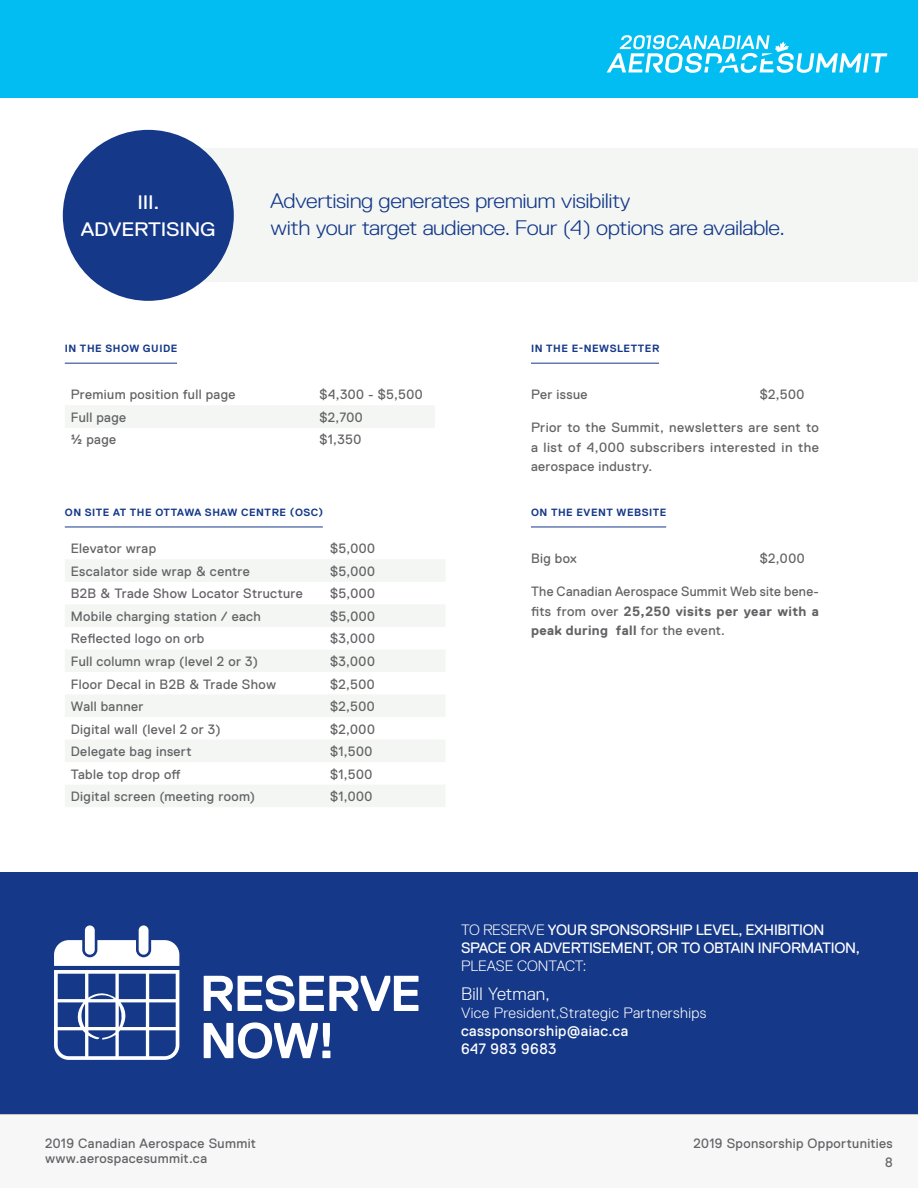
<style>
.page{position:relative;width:918px;height:1188px;background:#fff}
.page>*{position:absolute;margin:0;border:0;box-sizing:border-box;transform-origin:0 0}
.t1{font:700 50.25px/47.1px "Replica Pro";letter-spacing:-.03em;color:#fff}
.t2{font:300 21px/27px "Replica Pro";letter-spacing:-.02em;color:#153889;scale:1.1 1}
.t3{font:19.5px/27px "Replica Pro";letter-spacing:-.01em;color:#fff;text-align:center;scale:1.1 1}
.t4{font:300 18px "Replica Pro";letter-spacing:.01em;color:#fff}
.t5{font:15px/18px "Replica Pro";letter-spacing:-.02em;color:#fff}
.t6{font:300 15px "Replica Pro";letter-spacing:.02em;color:#fff}
.t7{font:15px/18px "Replica Pro";letter-spacing:.025em;color:#fff}
.t8{font:300 15px "Replica Pro";color:#fff}
.t9{font:13.5px/19.5px "Replica Pro";letter-spacing:.025em;color:#636366;text-align:justify}
.t10{font:700 10.5px "Replica Pro";letter-spacing:.05em;color:#153889}
.s1{font-weight:700}
.s2{font-weight:300}
</style>
<div class="page">
<div style="left:0;top:0;width:918px;height:97px;background:#01bdf2"></div>
<svg style="left:607px;top:35px;width:280px;height:38px"></svg>
<div style="left:0;top:1114px;width:918px;height:74px;background:#f7f7f8"></div>
<div style="left:0;top:873px;width:918px;height:241px;background:#153889"></div>
<div style="left:184px;top:149px;width:734px;height:133px;background:#f3f6f3"></div>
<div style="left:63px;top:130px;width:171px;height:171px;background:#153889;border-radius:50%"></div>
<hr style="left:65px;top:363px;width:112px;height:1px;background:#153889">
<div style="left:65px;top:406px;width:370px;height:22px;background:#f3f6f3"></div>
<hr style="left:65px;top:527px;width:258px;height:1px;background:#153889">
<svg style="left:65px;top:560px;width:380px;height:202px;fill:#f3f6f3"></svg>
<div style="left:65px;top:785px;width:380px;height:22px;background:#f3f6f3"></div>
<hr style="left:531px;top:363px;width:128px;height:1px;background:#153889">
<hr style="left:531px;top:527px;width:135px;height:1px;background:#153889">
<div style="left:85px;top:925px;width:10px;height:30px;background:#fff;border-radius:5px"></div>
<div style="left:139px;top:925px;width:10px;height:30px;background:#fff;border-radius:5px"></div>
<svg style="left:54px;top:940px;width:125px;height:120px"></svg>
<h3 class="t3" style="left:81px;top:189px;width:124px">III.<br>ADVERTISING</h3>
<h2 class="t2" style="left:270px;top:187px;width:470px">Advertising generates premium visibility<br>with your target audience. Four (4) options are available.</h2>
<p class="t10" style="left:65px;top:343px;width:114px">IN THE SHOW GUIDE</p>
<p class="t9" style="left:71px;top:385px;width:166px">Premium position full page</p>
<p class="t9" style="left:319px;top:385px;width:105px">$4,300 - $5,500</p>
<p class="t9" style="left:71px;top:408px;width:57px">Full page</p>
<p class="t9" style="left:319px;top:408px;width:45px">$2,700</p>
<p class="t9" style="left:71px;top:430px;width:47px">½ page</p>
<p class="t9" style="left:319px;top:430px;width:43px">$1,350</p>
<p class="t10" style="left:65px;top:506px;width:260px">ON SITE AT THE OTTAWA SHAW CENTRE (OSC)</p>
<p class="t9" style="left:71px;top:539px;width:87px">Elevator wrap</p>
<p class="t9" style="left:330px;top:539px;width:47px">$5,000</p>
<p class="t9" style="left:71px;top:562px;width:181px">Escalator side wrap &amp; centre</p>
<p class="t9" style="left:330px;top:562px;width:47px">$5,000</p>
<p class="t9" style="left:71px;top:584px;width:233px">B2B &amp; Trade Show Locator Structure</p>
<p class="t9" style="left:330px;top:584px;width:47px">$5,000</p>
<p class="t9" style="left:71px;top:607px;width:192px">Mobile charging station / each</p>
<p class="t9" style="left:330px;top:607px;width:47px">$5,000</p>
<p class="t9" style="left:71px;top:629px;width:135px">Reflected logo on orb</p>
<p class="t9" style="left:330px;top:629px;width:46px">$3,000</p>
<p class="t9" style="left:71px;top:652px;width:189px">Full column wrap (level 2 or 3)</p>
<p class="t9" style="left:330px;top:652px;width:46px">$3,000</p>
<p class="t9" style="left:71px;top:674px;width:207px">Floor Decal in B2B &amp; Trade Show</p>
<p class="t9" style="left:330px;top:674px;width:46px">$2,500</p>
<p class="t9" style="left:71px;top:697px;width:74px">Wall banner</p>
<p class="t9" style="left:330px;top:697px;width:46px">$2,500</p>
<p class="t9" style="left:71px;top:719px;width:152px">Digital wall (level 2 or 3)</p>
<p class="t9" style="left:330px;top:719px;width:46px">$2,000</p>
<p class="t9" style="left:71px;top:742px;width:122px">Delegate bag insert</p>
<p class="t9" style="left:330px;top:742px;width:44px">$1,500</p>
<p class="t9" style="left:71px;top:764px;width:111px">Table top drop off</p>
<p class="t9" style="left:330px;top:764px;width:44px">$1,500</p>
<p class="t9" style="left:71px;top:787px;width:186px">Digital screen (meeting room)</p>
<p class="t9" style="left:330px;top:787px;width:44px">$1,000</p>
<p class="t10" style="left:531px;top:343px;width:130px">IN THE E-NEWSLETTER</p>
<p class="t9" style="left:531px;top:385px;width:58px">Per issue</p>
<p class="t9" style="left:760px;top:385px;width:46px">$2,500</p>
<p class="t9" style="left:531px;top:418px;width:290px">Prior to the Summit, newsletters are sent to a list of 4,000 subscribers interested in the aerospace industry.</p>
<p class="t10" style="left:531px;top:506px;width:137px">ON THE EVENT WEBSITE</p>
<p class="t9" style="left:531px;top:549px;width:47px">Big box</p>
<p class="t9" style="left:760px;top:549px;width:46px">$2,000</p>
<p class="t9" style="left:531px;top:582px;width:289px">The Canadian Aerospace Summit Web site bene&shy;fits from over <span class="s1">25,250 visits per year with a peak during fall</span> for the event.</p>
<h1 class="t1" style="left:200px;top:970px;width:223px">RESERVE<br>NOW!</h1>
<p class="t9" style="left:45px;top:1136px;width:213px;line-height:15px">2019 Canadian Aerospace Summit www.aerospacesummit.ca</p>
<p class="t5" style="left:461px;top:921px;width:400px"><span class="s2">TO RESERVE</span> YOUR SPONSORSHIP LEVEL, EXHIBITION<br>SPACE OR ADVERTISEMENT, OR TO OBTAIN INFORMATION,</p>
<p class="t8" style="left:461px;top:958px;width:127px">PLEASE CONTACT:</p>
<h3 class="t4" style="left:461px;top:984px;width:90px">Bill Yetman,</h3>
<p class="t6" style="left:461px;top:1004px;width:247px">Vice President,Strategic Partnerships</p>
<p class="t7" style="left:461px;top:1022px;width:169px">cassponsorship@aiac.ca<br>647 983 9683</p>
<p class="t9" style="left:693px;top:1134px;width:201px;text-align:right">2019 Sponsorship Opportunities<br>8</p>
</div>
